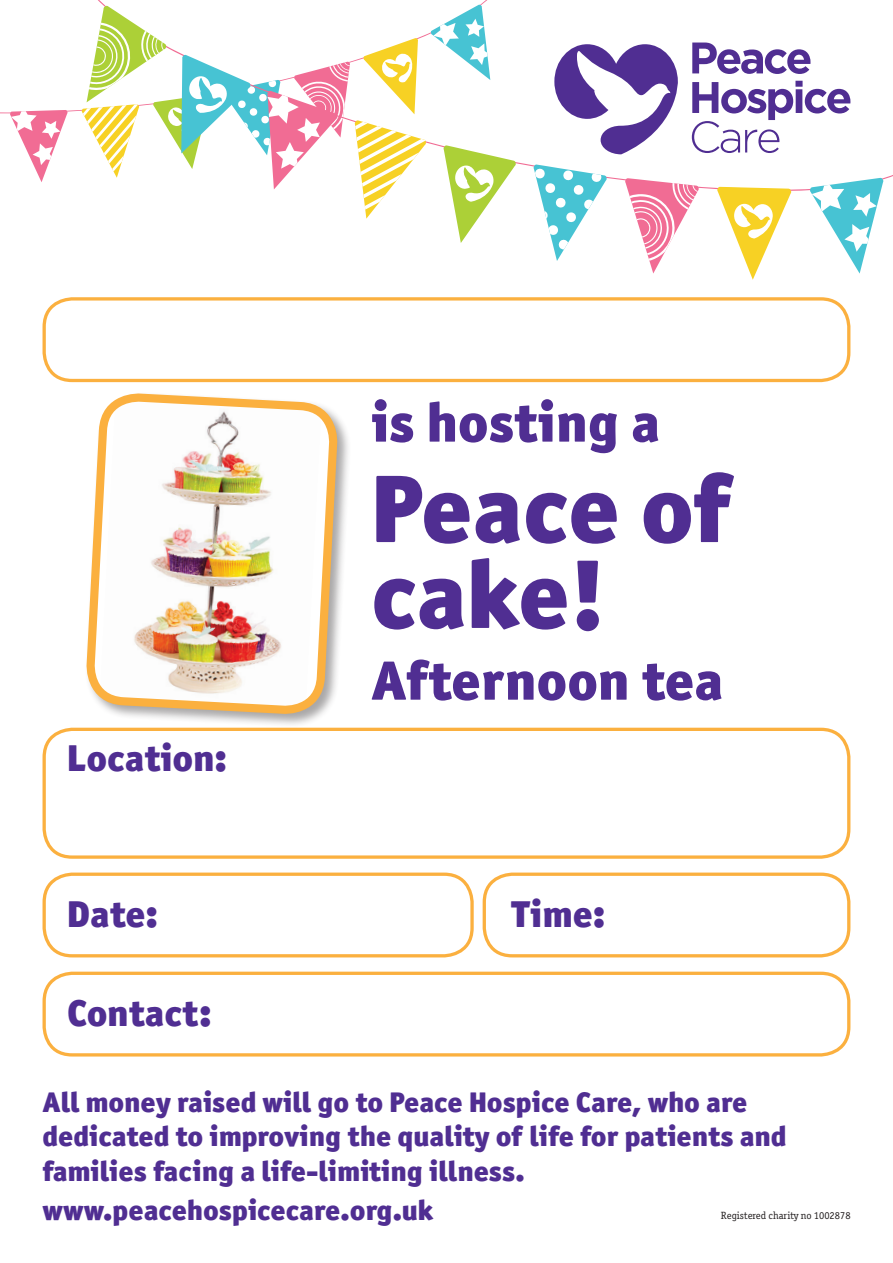
<style>
.page{position:relative;width:893px;height:1263px;background:#fff}
.page>*{position:absolute;margin:0;border:0;box-sizing:border-box;transform-origin:0 0}
.t1{font:900 96.45px/85.8px "Officina Sans ITC Std";color:#502e92}
.t2{font:900 55.5px "Officina Sans ITC Std";color:#502e92}
.t3{font:900 37.5px "Officina Sans ITC Std";color:#502e92}
.t4{font:900 28.5px/34.2px "Officina Sans ITC Std";color:#502e92}
.t5{font:10.5px "Officina Serif ITC Std";color:#231f20}
</style>
<div class="page">
<div style="left:483px;top:872px;width:367px;height:85px;border:3px solid #fbb03f;border-radius:28px"></div>
<svg style="left:10px;top:110px;width:58px;height:72px"></svg>
<svg style="left:98px;top:0;width:795px;height:193px"></svg>
<svg style="left:810px;top:178px;width:73px;height:96px"></svg>
<svg style="left:625px;top:178px;width:74px;height:95px"></svg>
<svg style="left:533px;top:165px;width:74px;height:96px"></svg>
<svg style="left:82px;top:4px;width:434px;height:239px"></svg>
<svg style="left:717px;top:187px;width:74px;height:93px"></svg>
<div style="left:84px;top:391px;width:267px;height:337px;background:#231f20;opacity:.39"></div>
<svg style="left:82px;top:130px;width:260px;height:588px"></svg>
<div style="left:43px;top:297px;width:807px;height:85px;border:3px solid #fbb03f;border-radius:28px"></div>
<div style="left:43px;top:728px;width:807px;height:131px;border:3px solid #fbb03f;border-radius:28px"></div>
<div style="left:43px;top:872px;width:431px;height:85px;border:3px solid #fbb03f;border-radius:28px"></div>
<div style="left:43px;top:972px;width:807px;height:84px;border:3px solid #fbb03f;border-radius:28px"></div>
<h2 class="t2" style="left:371px;top:386px;width:290px">is hosting a</h2>
<h3 class="t3" style="left:67px;top:734px;width:162px">Location:</h3>
<h3 class="t3" style="left:67px;top:889px;width:93px">Date:</h3>
<h3 class="t3" style="left:67px;top:988px;width:146px">Contact:</h3>
<h1 class="t1" style="left:371px;top:464px;width:363px">Peace of cake!</h1>
<h2 class="t2" style="left:371px;top:644px;width:354px">Afternoon tea</h2>
<h3 class="t3" style="left:511px;top:889px;width:96px">Time:</h3>
<p class="t4" style="left:43px;top:1085px;width:745px">All money raised will go to Peace Hospice Care, who are dedicated to improving the quality of life for patients and families facing a life-limiting illness.</p>
<p class="t4" style="left:43px;top:1193px;width:392px">www.peacehospicecare.org.uk</p>
<p class="t5" style="left:721px;top:1210px;width:131px">Registered charity no 1002878</p>
</div>
